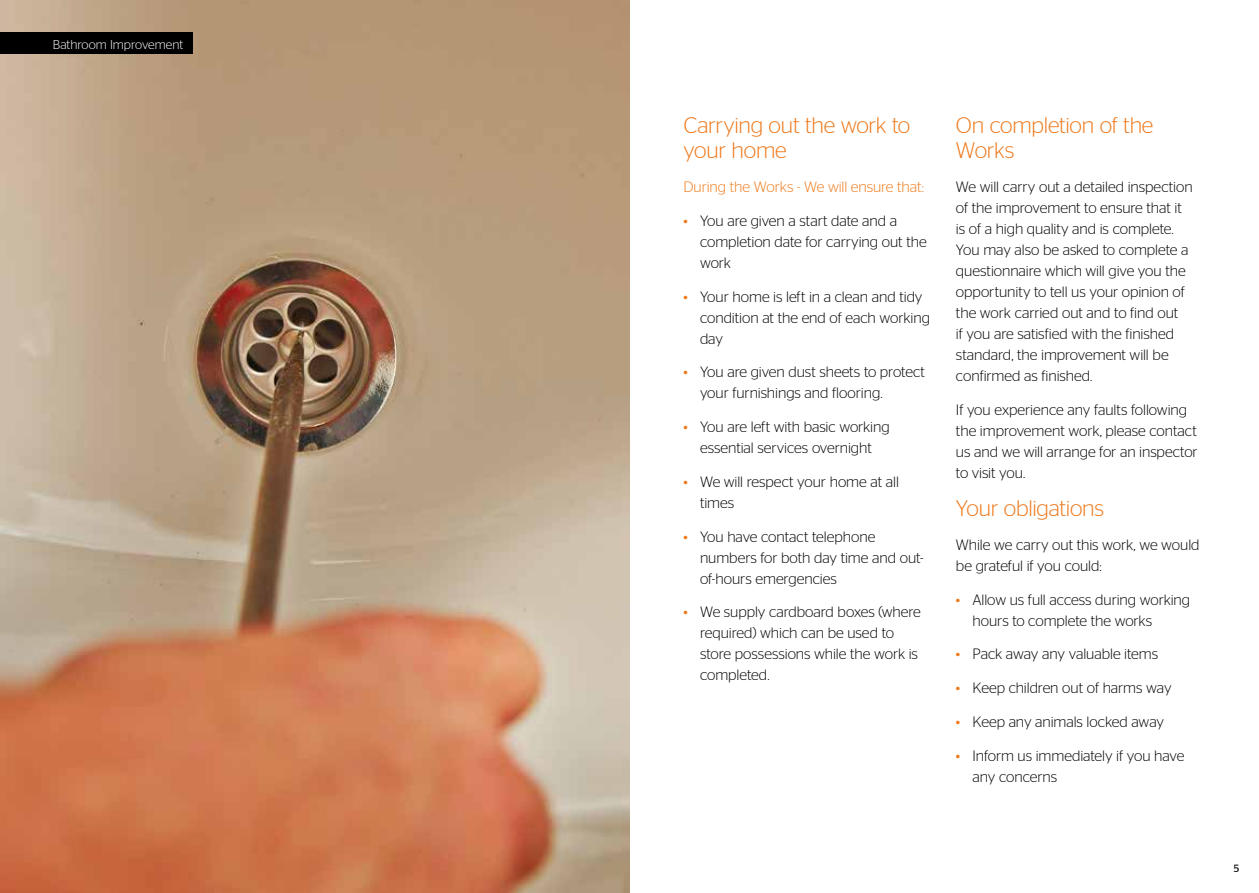
<style>
.page{position:relative;width:1259px;height:893px;background:#fff}
.page>*{position:absolute;margin:0;border:0;box-sizing:border-box;transform-origin:0 0}
.t1{font:300 22.5px/25.5px "Stag Sans";letter-spacing:-.015em;color:#ee7718}
.t2{font:300 15px/21px "Stag Sans";letter-spacing:-.005em;color:#000}
.t3{font:300 15px "Stag Sans";letter-spacing:-.01em;color:#ef7918}
.t4{font:300 12.75px "Stag Sans";letter-spacing:.005em;color:#fff}
.t5{font:10.5px "Stag Sans";color:#000}
.s1{color:#ef7918}
</style>
<div class="page">
<img style="left:0;top:0;width:629px;height:893px">
<div style="left:0;top:33px;width:192px;height:21px;background:#000"></div>
<p class="t4" style="left:53px;top:37px;width:132px">Bathroom Improvement</p>
<h1 class="t1" style="left:683px;top:112px;width:228px">Carrying out the work to your home</h1>
<p class="t3" style="left:683px;top:179px;width:242px">During the Works - We will ensure that:</p>
<p class="t2" style="left:700px;top:210px;width:228px;text-indent:-16px"><span class="s1">•</span> You are given a start date and a completion date for carrying out the work</p>
<p class="t2" style="left:700px;top:286px;width:231px;text-indent:-16px"><span class="s1">•</span> Your home is left in a clean and tidy condition at the end of each working day</p>
<p class="t2" style="left:700px;top:361px;width:226px;text-indent:-16px"><span class="s1">•</span> You are given dust sheets to protect your furnishings and flooring.</p>
<p class="t2" style="left:683px;top:416px;width:208px;text-align:center"><span class="s1">•</span> You are left with basic working essential services overnight</p>
<p class="t2" style="left:700px;top:471px;width:200px;text-indent:-16px"><span class="s1">•</span> We will respect your home at all times</p>
<p class="t2" style="left:700px;top:526px;width:225px;text-indent:-16px"><span class="s1">•</span> You have contact telephone numbers for both day time and out&shy;of-hours emergencies</p>
<p class="t2" style="left:700px;top:601px;width:222px;text-indent:-16px"><span class="s1">•</span> We supply cardboard boxes (where required) which can be used to store possessions while the work is completed.</p>
<h1 class="t1" style="left:956px;top:112px;width:199px">On completion of the<br>Works</h1>
<p class="t2" style="left:956px;top:176px;width:238px">We will carry out a detailed inspection of the improvement to ensure that it is of a high quality and is complete.<br>You may also be asked to complete a questionnaire which will give you the opportunity to tell us your opinion of the work carried out and to find out<br>if you are satisfied with the finished standard, the improvement will be confirmed as finished.</p>
<p class="t2" style="left:956px;top:399px;width:243px">If you experience any faults following the improvement work, please contact us and we will arrange for an inspector to visit you.</p>
<h1 class="t1" style="left:956px;top:495px;width:149px">Your obligations</h1>
<p class="t2" style="left:956px;top:534px;width:245px">While we carry out this work, we would be grateful if you could:</p>
<p class="t2" style="left:972px;top:589px;width:219px;text-indent:-16px"><span class="s1">•</span> Allow us full access during working hours to complete the works</p>
<p class="t2" style="left:956px;top:643px;width:204px"><span class="s1">•</span> Pack away any valuable items</p>
<p class="t2" style="left:956px;top:677px;width:217px"><span class="s1">•</span> Keep children out of harms way</p>
<p class="t2" style="left:956px;top:711px;width:209px"><span class="s1">•</span> Keep any animals locked away</p>
<p class="t2" style="left:972px;top:745px;width:213px;text-indent:-16px"><span class="s1">•</span> Inform us immediately if you have any concerns</p>
<p class="t5" style="left:1233px;top:862px;width:7px">5</p>
</div>
